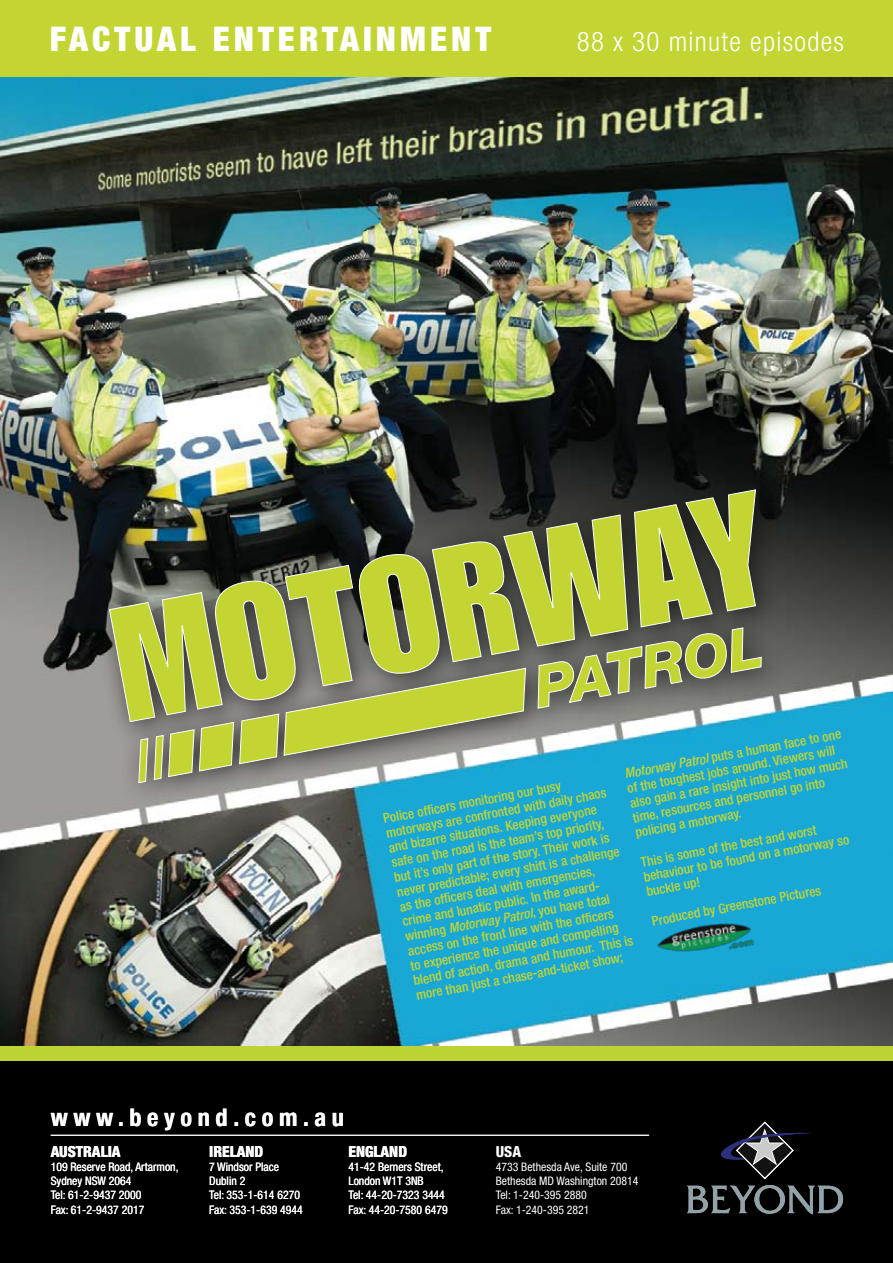
<style>
.page{position:relative;width:893px;height:1263px;background:#fff}
.page>*{position:absolute;margin:0;border:0;box-sizing:border-box;transform-origin:0 0}
.t1{font:900 condensed 34.05px "Helvetica Neue";letter-spacing:.12em;color:#fff}
.t2{font:300 condensed 27px "Helvetica Neue";letter-spacing:.05em;color:#fff}
.t3{font:700 condensed 24.3px "Helvetica Neue";letter-spacing:.23em;color:#fff}
.t4{font:800 condensed 15.15px "Helvetica Neue";color:#fff}
.t5{font:500 condensed 13.5px/15px "Helvetica Neue";color:#c2d533}
.t6{font:condensed 11.85px/14.1px "Helvetica Neue";color:#fff}
.s1{font-style:italic}
</style>
<div class="page">
<img style="left:0;top:77px;width:893px;height:969px">
<div style="left:88px;top:469px;width:697px;height:337px;background:#121212;opacity:.75"></div>
<svg style="left:109px;top:489px;width:653px;height:294px;background:#819359"></svg>
<div style="left:0;top:0;width:893px;height:77px;background:#c2d533"></div>
<div style="left:0;top:1046px;width:893px;height:16px;background:#bdd334"></div>
<div style="left:0;top:1061px;width:893px;height:202px;background:#000"></div>
<hr style="left:51px;top:1135px;width:598px;height:1px;background:#fff">
<svg style="left:687px;top:1121px;width:156px;height:93px"></svg>
<img style="left:655px;top:917px;width:100px;height:46px">
<h1 class="t1" style="left:50px;top:18px;width:443px">FACTUAL ENTERTAINMENT</h1>
<h2 class="t2" style="left:577px;top:26px;width:269px">88 x 30 minute episodes</h2>
<p class="t5" style="left:623px;top:765px;width:223px;rotate:-10deg"><span class="s1">Motorway Patrol</span> puts a human face to one of the toughest jobs around. Viewers will also gain a rare insight into just how much time, resources and personnel go into policing a motorway.</p>
<p class="t5" style="left:382px;top:810px;width:228px;rotate:-10deg">Police offi cers monitoring our busy motorways are confronted with daily chaos and bizarre situations. Keeping everyone safe on the road is the team’s top priority, but it’s only part of the story. Their work is never predictable; every shift is a challenge as the offi cers deal with emergencies, crime and lunatic public. In the award&shy;winning <span class="s1">Motorway Patrol</span>, you have total access on the front line with the offi cers<br>to experience the unique and compelling blend of action, drama and humour. This is more than just a chase-and-ticket show;</p>
<p class="t5" style="left:640px;top:854px;width:210px;rotate:-10deg">This is some of the best and worst behaviour to be found on a motorway so buckle up!</p>
<p class="t5" style="left:651px;top:913px;width:173px;rotate:-10deg">Produced by Greenstone Pictures</p>
<h3 class="t3" style="left:51px;top:1102px;width:295px">www.beyond.com.au</h3>
<p class="t4" style="left:209px;top:1142px;width:56px">IRELAND</p>
<p class="t6" style="left:209px;top:1160px;width:95px">7 Windsor Place<br>Dublin 2<br>Tel: 353-1-614 6270<br>Fax: 353-1-639 4944</p>
<p class="t4" style="left:51px;top:1142px;width:71px">AUSTRALIA</p>
<p class="t6" style="left:51px;top:1160px;width:129px">109 Reserve Road, Artarmon,<br>Sydney NSW 2064<br>Tel: 61-2-9437 2000<br>Fax: 61-2-9437 2017</p>
<p class="t4" style="left:348px;top:1142px;width:60px">ENGLAND</p>
<p class="t6" style="left:348px;top:1160px;width:101px">41-42 Berners Street,<br>London W1T 3NB<br>Tel: 44-20-7323 3444<br>Fax: 44-20-7580 6479</p>
<p class="t4" style="left:496px;top:1142px;width:10px">USA</p>
<p class="t6" style="left:496px;top:1160px;width:144px">4733 Bethesda Ave, Suite 700<br>Bethesda MD Washington 20814<br>Tel: 1-240-395 2880<br>Fax: 1-240-395 2821</p>
</div>
